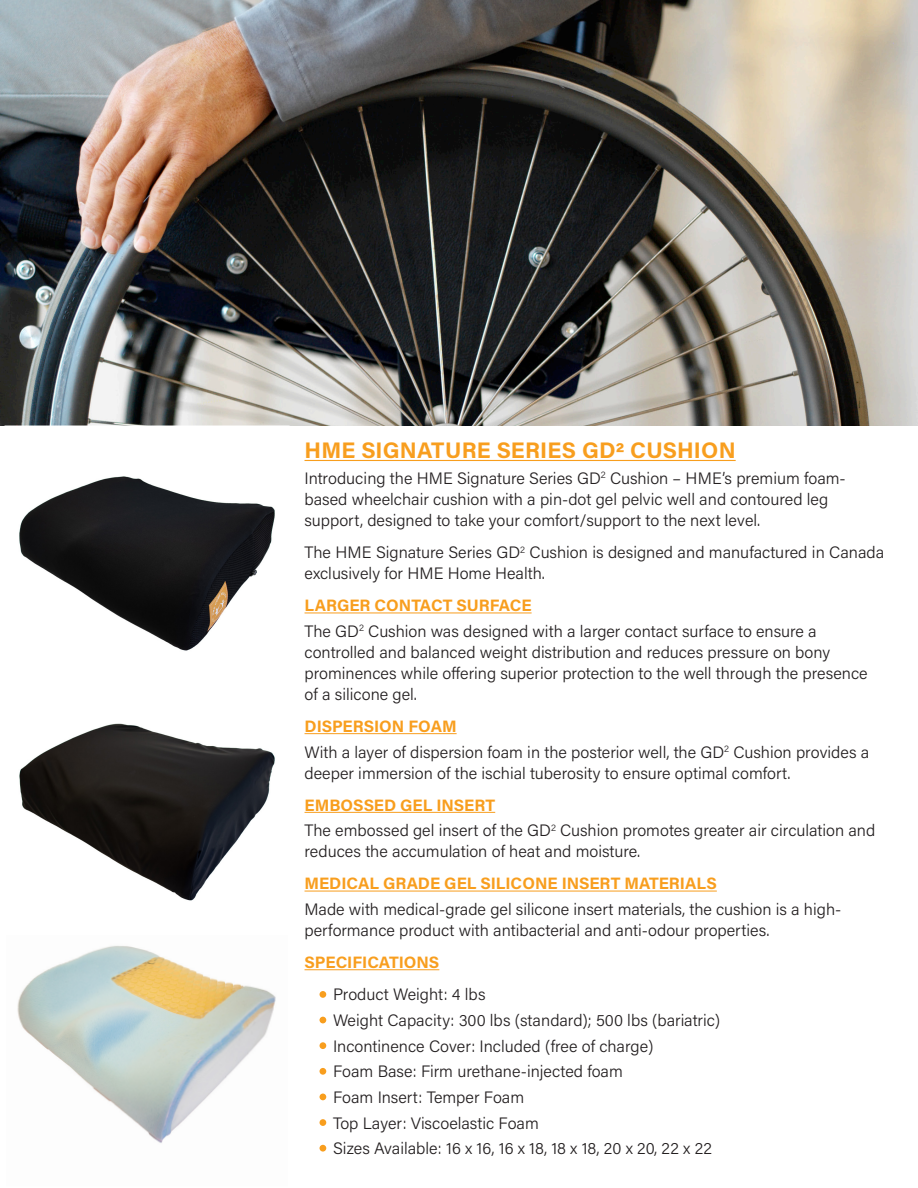
<style>
.page{position:relative;width:918px;height:1188px;background:#fff}
.page>*{position:absolute;margin:0;border:0;box-sizing:border-box;transform-origin:0 0}
.t1{font:700 22.5px "Acumin Pro";letter-spacing:.01em;color:#f89e1e}
.t2{font:300 16.5px/21px "Acumin Pro";color:#231f20}
.t3{font:700 16.5px "Acumin Pro";color:#f89e1e}
</style>
<div class="page">
<img style="left:0;top:0;width:918px;height:426px">
<img style="left:19px;top:476px;width:256px;height:425px">
<img style="left:17px;top:945px;width:259px;height:198px">
<hr style="left:305px;top:460px;width:431px;height:1px;background:#f89e1e">
<hr style="left:305px;top:812px;width:190px;height:1px;background:#f89e1e">
<hr style="left:305px;top:891px;width:412px;height:1px;background:#f89e1e">
<hr style="left:305px;top:613px;width:227px;height:1px;background:#f89e1e">
<hr style="left:305px;top:733px;width:152px;height:1px;background:#f89e1e">
<hr style="left:305px;top:969px;width:134px;height:1px;background:#f89e1e">
<div style="left:320px;top:991px;width:6px;height:7px;background:#f89e1e;border-radius:50%"></div>
<div style="left:320px;top:1068px;width:6px;height:7px;background:#f89e1e;border-radius:50%"></div>
<svg style="left:320px;top:1094px;width:6px;height:6px"></svg>
<div style="left:320px;top:1119px;width:6px;height:7px;background:#f89e1e;border-radius:50%"></div>
<div style="left:320px;top:1145px;width:6px;height:7px;background:#f89e1e;border-radius:50%"></div>
<svg style="left:320px;top:1017px;width:6px;height:6px"></svg>
<div style="left:320px;top:1042px;width:6px;height:7px;background:#f89e1e;border-radius:50%"></div>
<p class="t1" style="left:305px;top:435px;width:433px">HME SIGNATURE SERIES GD2 CUSHION</p>
<p class="t2" style="left:305px;top:467px;width:543px">Introducing the HME Signature Series GD<sup>2</sup> Cushion – HME’s premium foam&shy;based wheelchair cushion with a pin-dot gel pelvic well and contoured leg</p>
<p class="t2" style="left:305px;top:509px;width:457px">support, designed to take your comfort/support to the next level.</p>
<p class="t2" style="left:305px;top:541px;width:581px">The HME Signature Series GD<sup>2</sup> Cushion is designed and manufactured in Canada exclusively for HME Home Health.</p>
<p class="t3" style="left:305px;top:594px;width:229px">LARGER CONTACT SURFACE</p>
<p class="t2" style="left:305px;top:620px;width:514px">The GD<sup>2</sup> Cushion was designed with a larger contact surface to ensure a</p>
<p class="t2" style="left:305px;top:641px;width:527px">controlled and balanced weight distribution and reduces pressure on bony</p>
<p class="t2" style="left:305px;top:662px;width:565px">prominences while offering superior protection to the well through the presence of a silicone gel.</p>
<p class="t3" style="left:305px;top:715px;width:154px">DISPERSION FOAM</p>
<p class="t2" style="left:305px;top:741px;width:566px">With a layer of dispersion foam in the posterior well, the GD<sup>2</sup> Cushion provides a deeper immersion of the ischial tuberosity to ensure optimal comfort.</p>
<p class="t3" style="left:305px;top:793px;width:192px">EMBOSSED GEL INSERT</p>
<p class="t2" style="left:305px;top:819px;width:572px">The embossed gel insert of the GD<sup>2</sup> Cushion promotes greater air circulation and reduces the accumulation of heat and moisture.</p>
<p class="t3" style="left:305px;top:872px;width:414px">MEDICAL GRADE GEL SILICONE INSERT MATERIALS</p>
<p class="t2" style="left:305px;top:898px;width:538px">Made with medical-grade gel silicone insert materials, the cushion is a high-</p>
<p class="t2" style="left:305px;top:919px;width:466px">performance product with antibacterial and anti-odour properties.</p>
<p class="t3" style="left:305px;top:951px;width:136px">SPECIFICATIONS</p>
<p class="t2" style="left:333px;top:984px;width:154px">Product Weight: 4 lbs</p>
<p class="t2" style="left:333px;top:1009px;width:389px">Weight Capacity: 300 lbs (standard); 500 lbs (bariatric)</p>
<p class="t2" style="left:333px;top:1035px;width:322px">Incontinence Cover: Included (free of charge)</p>
<p class="t2" style="left:333px;top:1060px;width:291px">Foam Base: Firm urethane-injected foam</p>
<p class="t2" style="left:333px;top:1086px;width:193px">Foam Insert: Temper Foam</p>
<p class="t2" style="left:333px;top:1112px;width:207px">Top Layer: Viscoelastic Foam</p>
<p class="t2" style="left:333px;top:1137px;width:381px">Sizes Available: 16 x 16, 16 x 18, 18 x 18, 20 x 20, 22 x 22</p>
</div>
